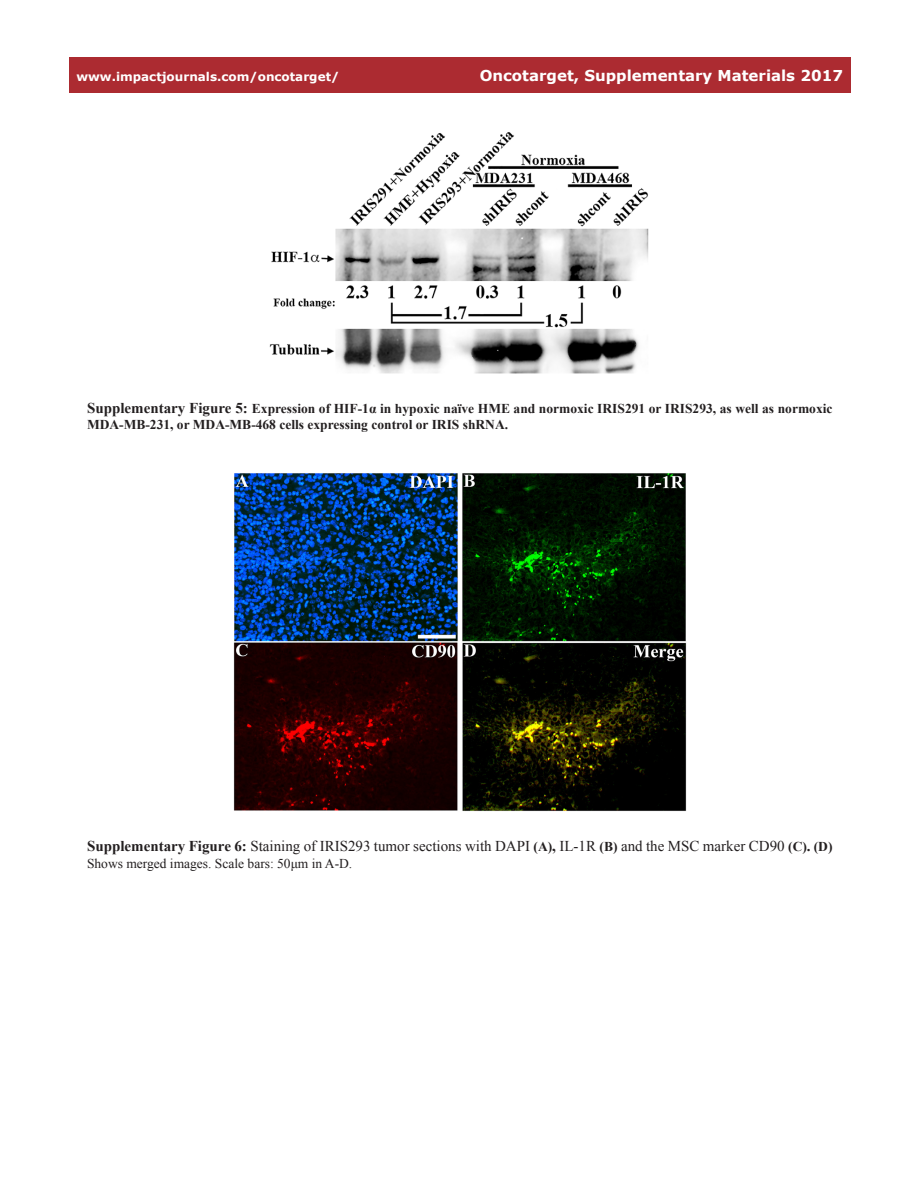
<style>
.page{position:relative;width:918px;height:1188px;background:#fff}
.page>*{position:absolute;margin:0;border:0;box-sizing:border-box;transform-origin:0 0}
.figuretext{font:15px "Times New Roman";color:#231f20}
.t1{font:700 15px "Verdana";color:#fff}
.figuretext-2{font:700 13.5px/16.2px "Times New Roman";color:#231f20}
.figuretext-3{font:13.5px "Times New Roman";color:#231f20}
.t2{font:700 12px "Verdana";color:#fff}
.s1{font-size:15px}
.s2{font-weight:700}
.s3{font-weight:700;font-size:13.5px}
</style>
<div class="page">
<div style="left:69px;top:57px;width:781px;height:36px;background:#ac2b31"></div>
<img style="left:269px;top:132px;width:380px;height:242px">
<img style="left:233px;top:473px;width:454px;height:338px">
<p class="t2" style="left:76px;top:68px;width:264px">www.impactjournals.com/oncotarget/</p>
<p class="t1" style="left:480px;top:65px;width:365px">Oncotarget, Supplementary Materials 2017</p>
<p class="figuretext-2" style="left:87px;top:400px;width:747px"><span class="s1">Supplementary Figure 5:</span> Expression of HIF-1α in hypoxic naïve HME and normoxic IRIS291 or IRIS293, as well as normoxic<br>MDA-MB-231, or MDA-MB-468 cells expressing control or IRIS shRNA.</p>
<p class="figuretext" style="left:87px;top:836px;width:747px"><span class="s2">Supplementary Figure 6:</span> Staining of IRIS293 tumor sections with DAPI <span class="s3">(A)</span><span class="s2">,</span> IL-1R <span class="s3">(B)</span> and the MSC marker CD90 <span class="s3">(C)</span><span class="s2">.</span> <span class="s3">(D)</span></p>
<p class="figuretext-3" style="left:87px;top:854px;width:267px">Shows merged images. Scale bars: 50μm in A-D.</p>
</div>
